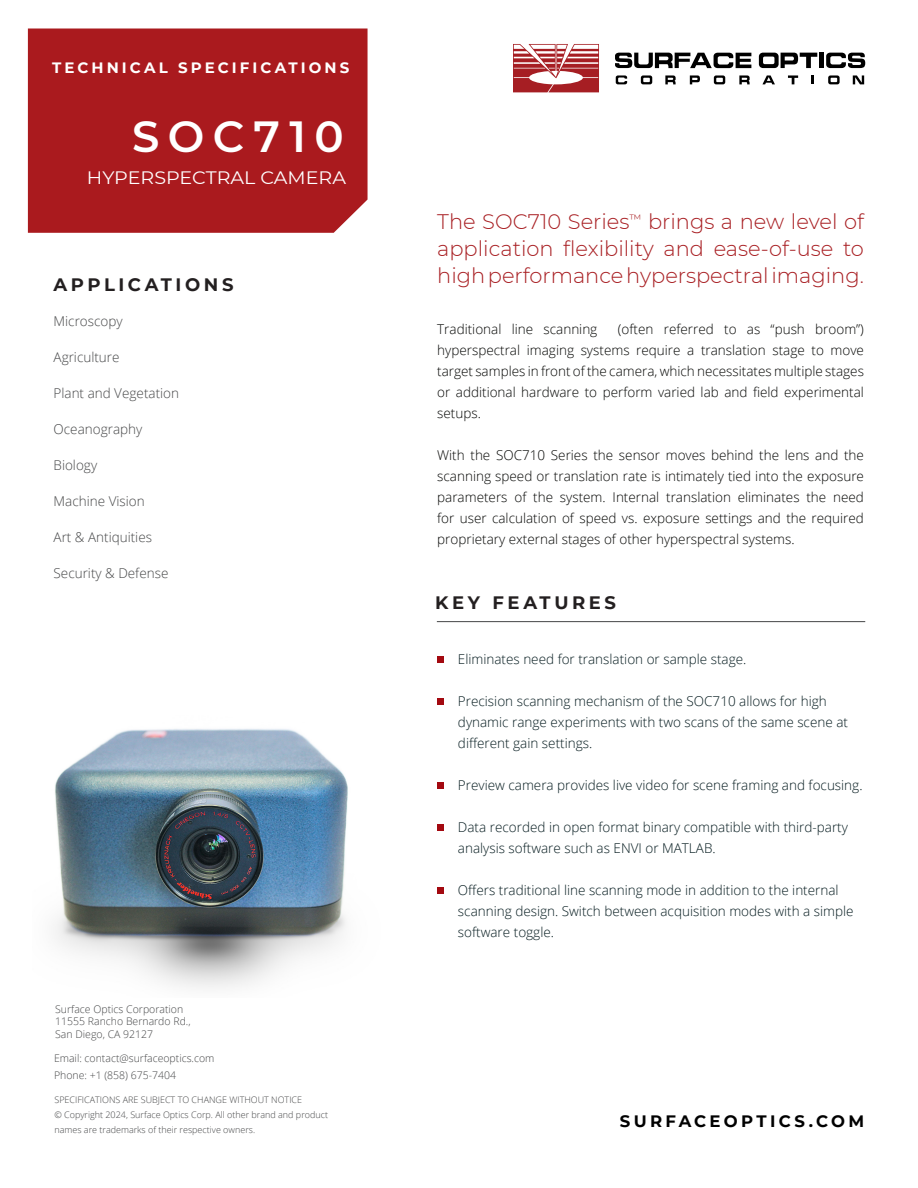
<style>
.page{position:relative;width:918px;height:1188px;background:#fff}
.page>*{position:absolute;margin:0;border:0;box-sizing:border-box;transform-origin:0 0}
.t1{font:600 43.5px "Montserrat";letter-spacing:.195em;color:#fff}
.t2{font:300 21px/27px "Montserrat";color:#a81e22;text-align:justify}
.t3{font:700 18px "Montserrat";letter-spacing:.2em;color:#231f20}
.t4{font:18px "Montserrat";color:#fff;scale:1.06 1}
.t5{font:700 16.5px "Montserrat";letter-spacing:.2em;color:#000}
.t6{font:700 15px "Montserrat";letter-spacing:.205em;color:#fff}
.t7{font:300 13.5px/21px "Open Sans";color:#040503;text-align:justify}
.Sub_Tittle_1{font:300 13.5px/21px "Open Sans";color:#051b1f}
.t8{font:300 13.5px "Open Sans";color:#454647}
.t9{font:300 10.5px "Open Sans";color:#454647}
.t10{font:300 9px/15px "Open Sans";color:#454647}
</style>
<div class="page">
<div style="left:28px;top:28px;width:340px;height:205px;background:#aa1a1e"></div>
<hr style="left:437px;top:621px;width:428px;height:1px;background:#454647">
<div style="left:437px;top:656px;width:6px;height:7px;background:#a30910"></div>
<svg style="left:437px;top:698px;width:6px;height:6px"></svg>
<div style="left:437px;top:782px;width:6px;height:7px;background:#a30910"></div>
<div style="left:437px;top:824px;width:6px;height:7px;background:#a30910"></div>
<div style="left:437px;top:887px;width:6px;height:7px;background:#a30910"></div>
<img style="left:55px;top:729px;width:293px;height:259px">
<svg style="left:615px;top:53px;width:136px;height:15px"></svg>
<svg style="left:759px;top:53px;width:58px;height:15px"></svg>
<hr style="left:820px;top:53px;width:4px;height:15px;background:#000">
<svg style="left:826px;top:53px;width:39px;height:15px"></svg>
<svg style="left:616px;top:75px;width:11px;height:9px"></svg>
<svg style="left:641px;top:75px;width:11px;height:9px"></svg>
<svg style="left:665px;top:75px;width:11px;height:9px"></svg>
<svg style="left:690px;top:75px;width:10px;height:9px"></svg>
<svg style="left:714px;top:75px;width:11px;height:9px"></svg>
<svg style="left:739px;top:75px;width:11px;height:9px"></svg>
<svg style="left:762px;top:75px;width:13px;height:9px"></svg>
<svg style="left:788px;top:75px;width:10px;height:9px"></svg>
<svg style="left:812px;top:75px;width:2px;height:9px"></svg>
<svg style="left:828px;top:75px;width:12px;height:9px"></svg>
<svg style="left:853px;top:75px;width:11px;height:9px"></svg>
<svg style="left:513px;top:44px;width:86px;height:48px"></svg>
<p class="t6" style="left:52px;top:57px;width:299px">TECHNICAL SPECIFICATIONS</p>
<p class="t1" style="left:132px;top:105px;width:213px">SOC710</p>
<p class="t4" style="left:87px;top:165px;width:246px">HYPERSPECTRAL CAMERA</p>
<p class="t3" style="left:54px;top:271px;width:181px">APPLICATIONS</p>
<p class="t8" style="left:54px;top:312px;width:71px">Microscopy</p>
<p class="t8" style="left:54px;top:348px;width:68px">Agriculture</p>
<p class="t8" style="left:54px;top:384px;width:127px">Plant and Vegetation</p>
<p class="t8" style="left:54px;top:420px;width:90px">Oceanography</p>
<p class="t8" style="left:54px;top:456px;width:45px">Biology</p>
<p class="t8" style="left:54px;top:492px;width:93px">Machine Vision</p>
<p class="t8" style="left:54px;top:528px;width:100px">Art &amp; Antiquities</p>
<p class="t8" style="left:54px;top:564px;width:116px">Security &amp; Defense</p>
<p class="t9" style="left:55px;top:1002px;width:130px">Surface Optics Corporation</p>
<p class="t9" style="left:55px;top:1014px;width:137px">11555 Rancho Bernardo Rd.,</p>
<p class="t9" style="left:55px;top:1027px;width:99px">San Diego, CA 92127</p>
<p class="t9" style="left:54px;top:1051px;width:162px">Email: contact@surfaceoptics.com</p>
<p class="t9" style="left:54px;top:1068px;width:124px">Phone: +1 (858) 675-7404</p>
<p class="t10" style="left:54px;top:1092px;width:249px">SPECIFICATIONS ARE SUBJECT TO CHANGE WITHOUT NOTICE</p>
<p class="t10" style="left:54px;top:1107px;width:275px">© Copyright 2024, Surface Optics Corp. All other brand and product names are trademarks of their respective owners.</p>
<p class="t2" style="left:437px;top:207px;width:428px">The SOC710 Series<sup>™</sup> brings a new level of application flexibility and ease-of-use to high performance hyperspectral imaging.</p>
<p class="t7" style="left:437px;top:319px;width:428px;text-indent:181px">(often referred to as “push broom”) hyperspectral imaging systems require a translation stage to move target samples in front of the camera, which necessitates multiple stages or additional hardware to perform varied lab and field experimental setups.</p>
<p class="t7" style="left:437px;top:445px;width:428px">With the SOC710 Series the sensor moves behind the lens and the scanning speed or translation rate is intimately tied into the exposure parameters of the system. Internal translation eliminates the need for user calculation of speed vs. exposure settings and the required proprietary external stages of other hyperspectral systems.</p>
<p class="t7" style="left:437px;top:319px;width:162px">Traditional line scanning</p>
<p class="t3" style="left:435px;top:590px;width:183px">KEY FEATURES</p>
<p class="Sub_Tittle_1" style="left:458px;top:648px;width:290px">Eliminates need for translation or sample stage.</p>
<p class="Sub_Tittle_1" style="left:458px;top:690px;width:392px">Precision scanning mechanism of the SOC710 allows for high dynamic range experiments with two scans of the same scene at different gain settings.</p>
<p class="Sub_Tittle_1" style="left:458px;top:774px;width:406px">Preview camera provides live video for scene framing and focusing.</p>
<p class="Sub_Tittle_1" style="left:458px;top:816px;width:392px">Data recorded in open format binary compatible with third-party analysis software such as ENVI or MATLAB.</p>
<p class="Sub_Tittle_1" style="left:458px;top:879px;width:397px">Offers traditional line scanning mode in addition to the internal scanning design. Switch between acquisition modes with a simple software toggle.</p>
<p class="t5" style="left:620px;top:1110px;width:246px">SURFACEOPTICS.COM</p>
</div>
